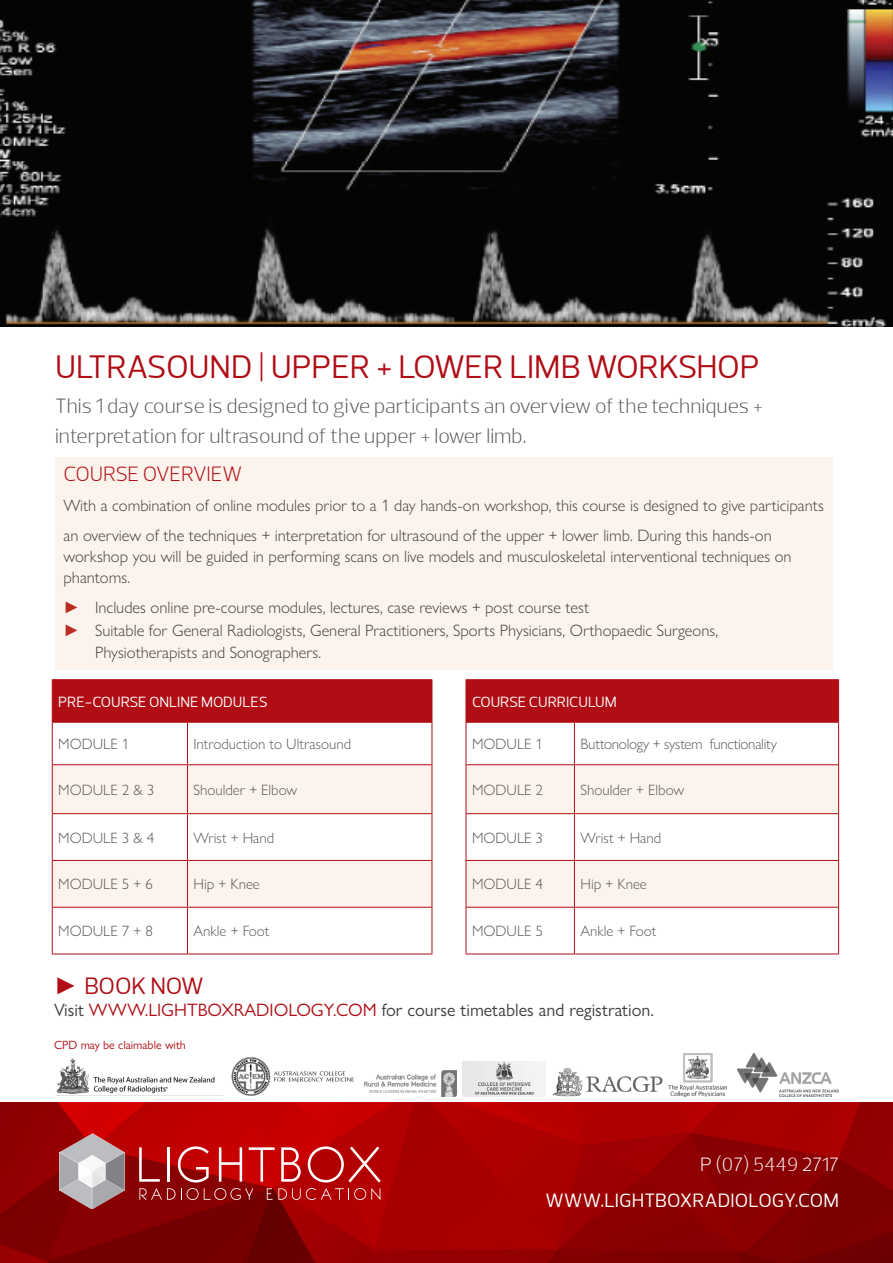
<style>
.page{position:relative;width:893px;height:1263px;background:#fff}
.page>*{position:absolute;margin:0;border:0;box-sizing:border-box;transform-origin:0 0}
.t1{font:33px "Prelo";color:#b00d15}
.t2{font:24px "Prelo";letter-spacing:-.01em;color:#b00d15}
.t3{font:300 21px/30px "Prelo";color:#57585a}
.t4{font:300 21px "Prelo";letter-spacing:-.02em;color:#b00d15}
.t5{font:19.5px "Prelo";letter-spacing:.005em;color:#fff}
.t6{font:300 19.5px "Prelo";color:#fff}
.t7{font:18px "Gill Sans Nova";color:#3e3e3f}
.t8{font:300 16.5px/30px "Gill Sans Nova";color:#3e3e3f}
.t9{font:300 15px "Gill Sans Nova";color:#57585a}
.t10{font:15px "Prelo";color:#fff}
.t11{font:300 15px "Gill Sans Nova";letter-spacing:-.02em;color:#57585a}
.t12{font:12px "Gill Sans Nova";color:#b00d15}
.s1{color:#b82d20}
.s2{font-family:"Gill Sans Nova"}
.s3{color:#b00d15}
</style>
<div class="page">
<img style="left:0;top:1102px;width:893px;height:161px">
<img style="left:56px;top:1059px;width:167px;height:37px">
<img style="left:231px;top:1057px;width:123px;height:39px">
<img style="left:364px;top:1071px;width:92px;height:26px">
<img style="left:462px;top:1061px;width:83px;height:36px">
<img style="left:553px;top:1067px;width:109px;height:30px">
<img style="left:669px;top:1053px;width:58px;height:44px">
<img style="left:737px;top:1053px;width:102px;height:43px">
<div style="left:55px;top:457px;width:777px;height:213px;background:#fdf3ed"></div>
<img style="left:0;top:0;width:893px;height:326px">
<div style="left:53px;top:680px;width:785px;height:42px;background:#b00d15"></div>
<svg style="left:53px;top:765px;width:785px;height:142px;fill:#fdf3ed"></svg>
<hr style="left:52px;top:679px;width:135px;height:1px;background:#b00d15">
<hr style="left:52px;top:680px;width:1px;height:42px;background:#b00d15">
<hr style="left:187px;top:679px;width:245px;height:1px;background:#b00d15">
<hr style="left:432px;top:680px;width:1px;height:42px;background:#b00d15">
<hr style="left:52px;top:722px;width:135px;height:1px;background:#b00d15">
<hr style="left:52px;top:723px;width:1px;height:41px;background:#b00d15">
<hr style="left:187px;top:722px;width:245px;height:1px;background:#b00d15">
<hr style="left:187px;top:723px;width:1px;height:41px;background:#b00d15">
<hr style="left:432px;top:723px;width:1px;height:41px;background:#b00d15">
<hr style="left:52px;top:764px;width:135px;height:1px;background:#b00d15">
<hr style="left:52px;top:765px;width:1px;height:48px;background:#b00d15">
<hr style="left:187px;top:764px;width:245px;height:1px;background:#b00d15">
<hr style="left:187px;top:765px;width:1px;height:48px;background:#b00d15">
<hr style="left:432px;top:765px;width:1px;height:48px;background:#b00d15">
<hr style="left:52px;top:813px;width:135px;height:1px;background:#b00d15">
<hr style="left:52px;top:814px;width:1px;height:46px;background:#b00d15">
<hr style="left:187px;top:813px;width:245px;height:1px;background:#b00d15">
<hr style="left:187px;top:814px;width:1px;height:46px;background:#b00d15">
<hr style="left:432px;top:814px;width:1px;height:46px;background:#b00d15">
<hr style="left:52px;top:860px;width:135px;height:1px;background:#b00d15">
<hr style="left:52px;top:861px;width:1px;height:46px;background:#b00d15">
<hr style="left:187px;top:860px;width:245px;height:1px;background:#b00d15">
<hr style="left:187px;top:861px;width:1px;height:46px;background:#b00d15">
<hr style="left:432px;top:861px;width:1px;height:46px;background:#b00d15">
<hr style="left:52px;top:907px;width:135px;height:1px;background:#b00d15">
<hr style="left:52px;top:907px;width:1px;height:47px;background:#b00d15">
<hr style="left:187px;top:907px;width:245px;height:1px;background:#b00d15">
<hr style="left:187px;top:907px;width:1px;height:47px;background:#b00d15">
<hr style="left:432px;top:907px;width:1px;height:47px;background:#b00d15">
<hr style="left:52px;top:954px;width:135px;height:1px;background:#b00d15">
<hr style="left:187px;top:954px;width:245px;height:1px;background:#b00d15">
<hr style="left:466px;top:679px;width:108px;height:1px;background:#b00d15">
<hr style="left:466px;top:680px;width:1px;height:42px;background:#b00d15">
<hr style="left:574px;top:679px;width:265px;height:1px;background:#b00d15">
<hr style="left:838px;top:680px;width:1px;height:42px;background:#b00d15">
<hr style="left:466px;top:722px;width:108px;height:1px;background:#b00d15">
<hr style="left:466px;top:723px;width:1px;height:41px;background:#b00d15">
<hr style="left:574px;top:722px;width:265px;height:1px;background:#b00d15">
<hr style="left:574px;top:723px;width:1px;height:41px;background:#b00d15">
<hr style="left:838px;top:723px;width:1px;height:41px;background:#b00d15">
<hr style="left:466px;top:764px;width:108px;height:1px;background:#b00d15">
<hr style="left:466px;top:765px;width:1px;height:48px;background:#b00d15">
<hr style="left:574px;top:764px;width:265px;height:1px;background:#b00d15">
<hr style="left:574px;top:765px;width:1px;height:48px;background:#b00d15">
<hr style="left:838px;top:765px;width:1px;height:48px;background:#b00d15">
<hr style="left:466px;top:813px;width:108px;height:1px;background:#b00d15">
<hr style="left:466px;top:814px;width:1px;height:46px;background:#b00d15">
<hr style="left:574px;top:813px;width:265px;height:1px;background:#b00d15">
<hr style="left:574px;top:814px;width:1px;height:46px;background:#b00d15">
<hr style="left:838px;top:814px;width:1px;height:46px;background:#b00d15">
<hr style="left:466px;top:860px;width:108px;height:1px;background:#b00d15">
<hr style="left:466px;top:861px;width:1px;height:46px;background:#b00d15">
<hr style="left:574px;top:860px;width:265px;height:1px;background:#b00d15">
<hr style="left:574px;top:861px;width:1px;height:46px;background:#b00d15">
<hr style="left:838px;top:861px;width:1px;height:46px;background:#b00d15">
<hr style="left:466px;top:907px;width:108px;height:1px;background:#b00d15">
<hr style="left:466px;top:907px;width:1px;height:47px;background:#b00d15">
<hr style="left:574px;top:907px;width:265px;height:1px;background:#b00d15">
<hr style="left:574px;top:907px;width:1px;height:47px;background:#b00d15">
<hr style="left:838px;top:907px;width:1px;height:47px;background:#b00d15">
<hr style="left:466px;top:954px;width:108px;height:1px;background:#b00d15">
<hr style="left:574px;top:954px;width:265px;height:1px;background:#b00d15">
<svg style="left:139px;top:1147px;width:21px;height:35px"></svg>
<hr style="left:167px;top:1147px;width:3px;height:35px;background:#fff">
<svg style="left:178px;top:1146px;width:31px;height:36px"></svg>
<svg style="left:219px;top:1147px;width:23px;height:35px"></svg>
<svg style="left:249px;top:1147px;width:26px;height:35px"></svg>
<svg style="left:281px;top:1147px;width:20px;height:35px"></svg>
<svg style="left:308px;top:1146px;width:73px;height:36px;background:#c12f30"></svg>
<svg style="left:139px;top:1188px;width:114px;height:12px"></svg>
<svg style="left:267px;top:1188px;width:113px;height:12px"></svg>
<svg style="left:59px;top:1133px;width:66px;height:76px;background:#b28c8e"></svg>
<p class="t1" style="left:55px;top:349px;width:706px">ULTRASOUND | UPPER + LOWER LIMB WORKSHOP</p>
<p class="t3" style="left:55px;top:391px;width:710px">This 1 day course is designed to give participants an overview of the techniques + interpretation for ultrasound of the upper + lower limb.</p>
<p class="t4" style="left:64px;top:463px;width:180px">COURSE OVERVIEW</p>
<p class="t8" style="left:64px;top:491px;width:762px">With a combination of online modules prior to a 1 day hands-on workshop, this course is designed to give participants an overview of the techniques + interpretation for ultrasound of the upper + lower limb. During this hands-on</p>
<p class="t8" style="left:64px;top:546px;width:729px;line-height:21px">workshop you will be guided in performing scans on live models and musculoskeletal interventional techniques on phantoms.</p>
<p class="t8" style="left:64px;top:593px;width:527px"><span class="s1">►</span> Includes online pre-course modules, lectures, case reviews + post course test</p>
<p class="t8" style="left:95px;top:619px;width:625px;line-height:22.5px;text-indent:-32px"><span class="s1">►</span> Suitable for General Radiologists, General Practitioners, Sports Physicians, Orthopaedic Surgeons,<br>Physiotherapists and Sonographers.</p>
<p class="t10" style="left:58px;top:693px;width:211px">PRE-COURSE ONLINE MODULES</p>
<p class="t10" style="left:472px;top:693px;width:146px">COURSE CURRICULUM</p>
<p class="t9" style="left:58px;top:735px;width:73px">MODULE 1</p>
<p class="t9" style="left:193px;top:735px;width:159px">Introduction to Ultrasound</p>
<p class="t9" style="left:472px;top:735px;width:73px">MODULE 1</p>
<p class="t11" style="left:580px;top:735px;width:198px">Buttonology + system functionality</p>
<p class="t9" style="left:58px;top:780px;width:98px">MODULE 2 &amp; 3</p>
<p class="t9" style="left:193px;top:780px;width:105px">Shoulder + Elbow</p>
<p class="t9" style="left:472px;top:780px;width:73px">MODULE 2</p>
<p class="t9" style="left:580px;top:780px;width:105px">Shoulder + Elbow</p>
<p class="t9" style="left:58px;top:828px;width:98px">MODULE 3 &amp; 4</p>
<p class="t9" style="left:193px;top:828px;width:82px">Wrist + Hand</p>
<p class="t9" style="left:472px;top:828px;width:73px">MODULE 3</p>
<p class="t9" style="left:580px;top:828px;width:82px">Wrist + Hand</p>
<p class="t9" style="left:58px;top:875px;width:96px">MODULE 5 + 6</p>
<p class="t9" style="left:193px;top:875px;width:68px">Hip + Knee</p>
<p class="t9" style="left:472px;top:875px;width:73px">MODULE 4</p>
<p class="t9" style="left:580px;top:875px;width:68px">Hip + Knee</p>
<p class="t9" style="left:58px;top:922px;width:96px">MODULE 7 + 8</p>
<p class="t9" style="left:193px;top:922px;width:77px">Ankle + Foot</p>
<p class="t9" style="left:472px;top:922px;width:73px">MODULE 5</p>
<p class="t9" style="left:580px;top:922px;width:77px">Ankle + Foot</p>
<p class="t2" style="left:54px;top:973px;width:151px"><span class="s2">►</span> BOOK NOW</p>
<p class="t7" style="left:54px;top:998px;width:601px">Visit <span class="s3">WWW.LIGHTBOXRADIOLOGY.COM</span> for course timetables and registration.</p>
<p class="t12" style="left:54px;top:1038px;width:133px">CPD may be claimable with</p>
<p class="t6" style="left:700px;top:1154px;width:140px">P (07) 5449 2717</p>
<p class="t5" style="left:546px;top:1190px;width:295px">WWW.LIGHTBOXRADIOLOGY.COM</p>
</div>
